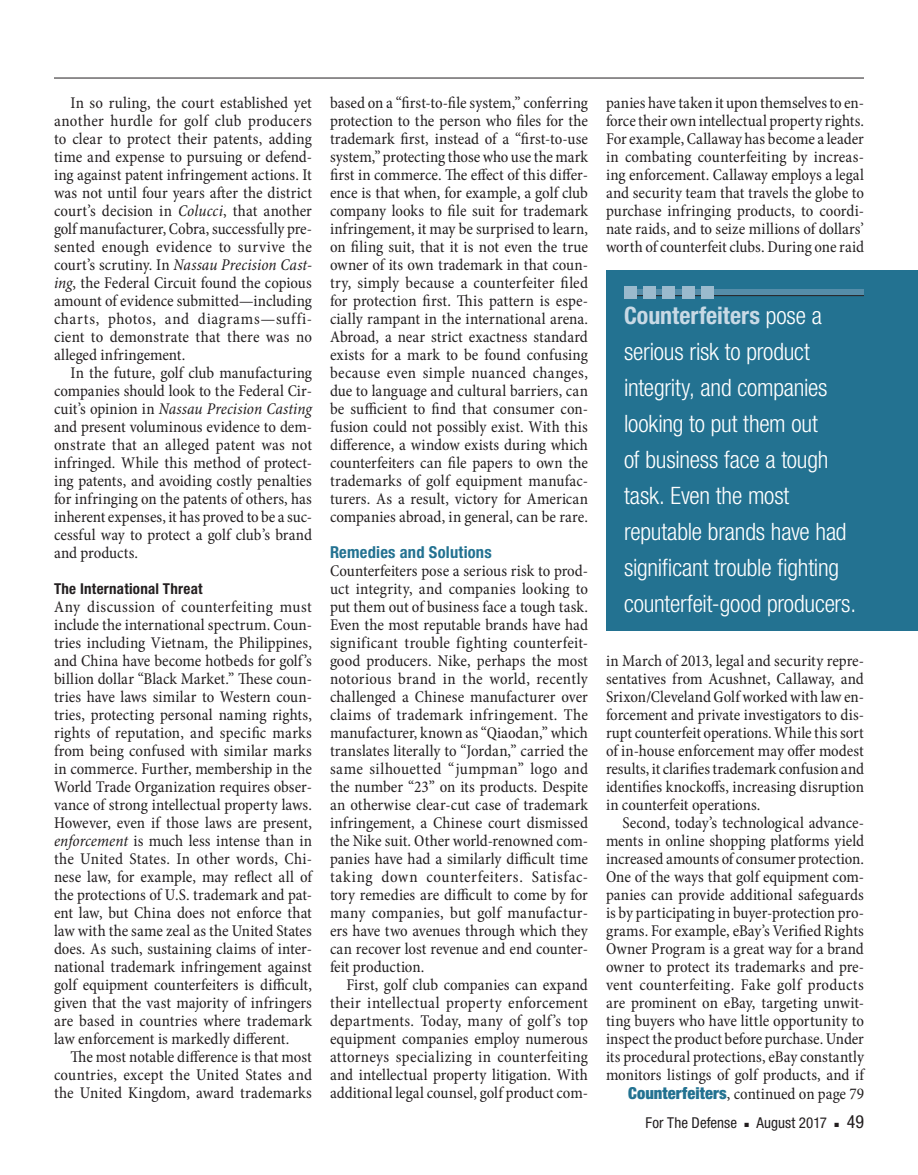
<style>
.page{position:relative;width:918px;height:1175px;background:#fff}
.page>*{position:absolute;margin:0;border:0;box-sizing:border-box;transform-origin:0 0}
.pullout_RH_block{font:300 condensed 24px/36px "Helvetica Neue";letter-spacing:-.01em;color:#fff}
.t1{font:condensed 18px "Helvetica Neue";color:#231f20}
.body_para_ind{font:condensed 16.5px/18px "Minion Pro";letter-spacing:.005em;color:#231f20;text-align:justify}
.body_no_ind{font:condensed 16.5px/18px "Minion Pro";letter-spacing:-.005em;color:#231f20;text-align:justify}
.body_para_ind_tighte{font:condensed 16.5px/18px "Minion Pro";letter-spacing:-.005em;color:#231f20;text-align:justify}
.jumpto{font:condensed 16.5px "Minion Pro";letter-spacing:-.005em;color:#231f20}
.subhead_1{font:700 condensed 16.5px "Helvetica Neue";letter-spacing:.015em;color:#237291}
.t2{font:condensed 15px "Helvetica Neue";color:#231f20}
.subhead_2{font:700 condensed 15px "Helvetica Neue";letter-spacing:.015em;color:#231f20}
.s1{font-style:italic}
.s2{font-weight:700;color:#c8d9e5}
.s3{font-family:"Helvetica Neue";font-weight:900;color:#237291}
</style>
<div class="page">
<hr style="left:54px;top:78px;width:810px;height:1px;background:#231f20">
<div style="left:606px;top:270px;width:312px;height:360px;background:#237291"></div>
<div style="left:624px;top:290px;width:240px;height:6px;background:#558da9"></div>
<hr style="left:624px;top:295px;width:240px;height:1px;background:#231f20">
<div style="left:624px;top:286px;width:12px;height:13px;background:#9abacd"></div>
<div style="left:643px;top:286px;width:13px;height:13px;background:#9abacd"></div>
<div style="left:663px;top:286px;width:12px;height:13px;background:#9abacd"></div>
<div style="left:682px;top:286px;width:13px;height:13px;background:#9abacd"></div>
<div style="left:702px;top:286px;width:12px;height:13px;background:#9abacd"></div>
<p class="body_para_ind" style="left:54px;top:94px;width:260px;text-indent:16px">In so ruling, the court established yet another hurdle for golf club producers to clear to protect their patents, adding time and expense to pursuing or defend&shy;ing against patent infringement actions. It was not until four years after the district court’s decision in <span class="s1">Colucci</span>, that another golf manufacturer, Cobra, successfully pre&shy;sented enough evidence to survive the court’s scrutiny. In <span class="s1">Nassau Precision Cast&shy;ing</span>, the Federal Circuit found the copious amount of evidence submitted—including charts, photos, and diagrams—suffi&shy;cient to demonstrate that there was no alleged infringement.</p>
<p class="body_para_ind" style="left:54px;top:364px;width:260px;text-indent:16px">In the future, golf club manufacturing companies should look to the Federal Cir&shy;cuit’s opinion in <span class="s1">Nassau Precision Casting </span>and present voluminous evidence to dem&shy;onstrate that an alleged patent was not infringed. While this method of protect&shy;ing patents, and avoiding costly penalties for infringing on the patents of others, has inherent expenses, it has proved to be a suc&shy;cessful way to protect a golf club’s brand and products.</p>
<p class="subhead_2" style="left:54px;top:580px;width:150px">The International Threat</p>
<p class="body_no_ind" style="left:54px;top:598px;width:260px">Any discussion of counterfeiting must include the international spectrum. Coun&shy;tries including Vietnam, the Philippines, and China have become hotbeds for golf’s billion dollar “Black Market.” These coun&shy;tries have laws similar to Western coun&shy;tries, protecting personal naming rights, rights of reputation, and specific marks from being confused with similar marks in commerce. Further, membership in the World Trade Organization requires obser&shy;vance of strong intellectual property laws.<br>However, even if those laws are present, <span class="s1">enforcement</span> is much less intense than in the United States. In other words, Chi&shy;nese law, for example, may reflect all of the protections of U.S. trademark and pat&shy;ent law, but China does not enforce that law with the same zeal as the United States does. As such, sustaining claims of inter&shy;national trademark infringement against golf equipment counterfeiters is difficult, given that the vast majority of infringers are based in countries where trademark law enforcement is markedly different.</p>
<p class="body_para_ind" style="left:54px;top:1048px;width:260px;text-indent:16px">The most notable difference is that most countries, except the United States and the United Kingdom, award trademarks</p>
<p class="body_para_ind" style="left:330px;top:94px;width:260px">based on a “first-to-file system,” conferring protection to the person who files for the trademark first, instead of a “first-to-use system,” protecting those who use the mark first in commerce. The effect of this differ&shy;ence is that when, for example, a golf club company looks to file suit for trademark infringement, it may be surprised to learn, on filing suit, that it is not even the true owner of its own trademark in that coun&shy;try, simply because a counterfeiter filed for protection first. This pattern is espe&shy;cially rampant in the international arena.<br>Abroad, a near strict exactness standard exists for a mark to be found confusing because even simple nuanced changes, due to language and cultural barriers, can be sufficient to find that consumer con&shy;fusion could not possibly exist. With this difference, a window exists during which counterfeiters can file papers to own the trademarks of golf equipment manufac&shy;turers. As a result, victory for American companies abroad, in general, can be rare.</p>
<p class="subhead_1" style="left:330px;top:542px;width:163px">Remedies and Solutions</p>
<p class="body_no_ind" style="left:330px;top:562px;width:260px">Counterfeiters pose a serious risk to prod&shy;uct integrity, and companies looking to put them out of business face a tough task.<br>Even the most reputable brands have had significant trouble fighting counterfeit&shy;good producers. Nike, perhaps the most notorious brand in the world, recently challenged a Chinese manufacturer over claims of trademark infringement. The manufacturer, known as “Qiaodan,” which translates literally to “Jordan,” carried the same silhouetted “jumpman” logo and the number “23” on its products. Despite an otherwise clear-cut case of trademark infringement, a Chinese court dismissed the Nike suit. Other world-renowned com&shy;panies have had a similarly difficult time taking down counterfeiters. Satisfac&shy;tory remedies are difficult to come by for many companies, but golf manufactur&shy;ers have two avenues through which they can recover lost revenue and end counter&shy;feit production.</p>
<p class="body_para_ind_tighte" style="left:330px;top:976px;width:260px;text-indent:16px">First, golf club companies can expand their intellectual property enforcement departments. Today, many of golf’s top equipment companies employ numerous attorneys specializing in counterfeiting and intellectual property litigation. With additional legal counsel, golf product com-</p>
<p class="body_para_ind_tighte" style="left:606px;top:94px;width:260px">panies have taken it upon themselves to en&shy;force their own intellectual property rights.<br>For example, Callaway has become a leader in combating counterfeiting by increas&shy;ing enforcement. Callaway employs a legal and security team that travels the globe to purchase infringing products, to coordi&shy;nate raids, and to seize millions of dollars’ worth of counterfeit clubs. During one raid</p>
<p class="pullout_RH_block" style="left:624px;top:297px;width:234px"><span class="s2">Counterfeiters</span> pose a serious risk to product integrity, and companies looking to put them out<br>of business face a tough task. Even the most reputable brands have had significant trouble fighting counterfeit-good producers.</p>
<p class="body_para_ind_tighte" style="left:606px;top:652px;width:260px">in March of 2013, legal and security repre&shy;sentatives from Acushnet, Callaway, and Srixon/Cleveland Golf worked with law en&shy;forcement and private investigators to dis&shy;rupt counterfeit operations. While this sort of in-house enforcement may offer modest results, it clarifies trademark confusion and identifies knockoffs, increasing disruption in counterfeit operations.</p>
<p class="body_para_ind" style="left:606px;top:814px;width:260px;text-indent:16px">Second, today’s technological advance&shy;ments in online shopping platforms yield increased amounts of consumer protection.<br>One of the ways that golf equipment com&shy;panies can provide additional safeguards is by participating in buyer-protection pro&shy;grams. For example, eBay’s Verified Rights Owner Program is a great way for a brand owner to protect its trademarks and pre&shy;vent counterfeiting. Fake golf products are prominent on eBay, targeting unwit&shy;ting buyers who have little opportunity to inspect the product before purchase. Under its procedural protections, eBay constantly monitors listings of golf products, and if</p>
<p class="jumpto" style="left:628px;top:1082px;width:237px"><span class="s3">Counterfeiters</span>, continued on page 79</p>
<p class="t2" style="left:646px;top:1114px;width:93px">For The Defense</p>
<p class="t2" style="left:745px;top:1114px;width:84px">■ August 2017</p>
<p class="t1" style="left:835px;top:1111px;width:31px">■ 49</p>
</div>
